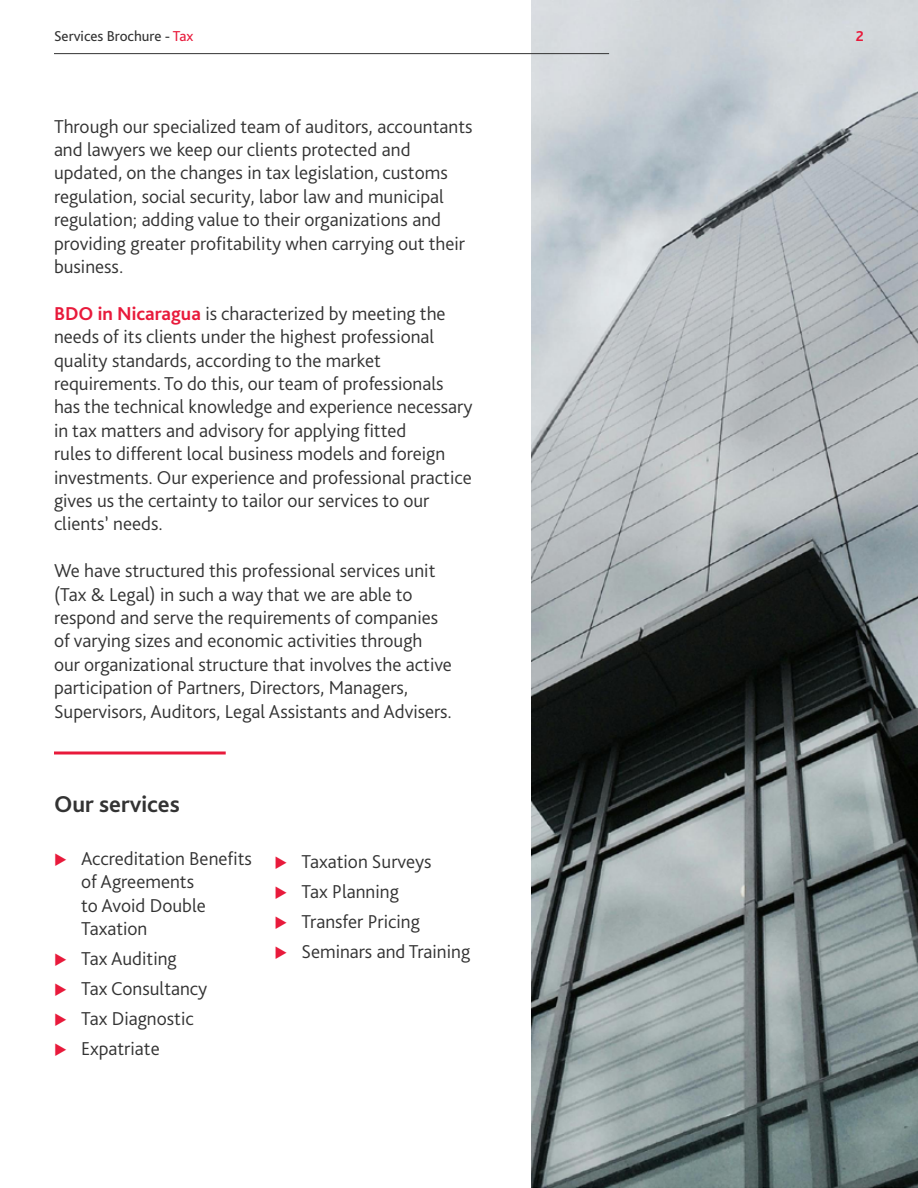
<style>
.page{position:relative;width:918px;height:1188px;background:#fff}
.page>*{position:absolute;margin:0;border:0;box-sizing:border-box;transform-origin:0 0}
.t1{font:700 24px "Bliss Pro";color:#333}
.t2{font:300 19.5px/23.4px "Bliss Pro";color:#333}
.t3{font:15px "Bliss Pro";color:#333}
.t4{font:700 15px "Bliss Pro";color:#e81a3b}
.s1{color:#e81a3b}
.s2{font-weight:700;color:#e81a3b}
</style>
<div class="page">
<img style="left:531px;top:0;width:387px;height:1188px">
<hr style="left:54px;top:53px;width:555px;height:1px;background:#333">
<hr style="left:54px;top:752px;width:172px;height:3px;background:#e81a3b">
<p class="t3" style="left:54px;top:27px;width:141px">Services Brochure - <span class="s1">Tax</span></p>
<p class="t4" style="left:856px;top:27px;width:10px">2</p>
<p class="t2" style="left:54px;top:114px;width:420px">Through our specialized team of auditors, accountants and lawyers we keep our clients protected and updated, on the changes in tax legislation, customs regulation, social security, labor law and municipal regulation; adding value to their organizations and providing greater profitability when carrying out their business.</p>
<p class="t2" style="left:54px;top:301px;width:420px"><span class="s2">BDO in Nicaragua</span> is characterized by meeting the needs of its clients under the highest professional quality standards, according to the market requirements. To do this, our team of professionals has the technical knowledge and experience necessary in tax matters and advisory for applying fitted<br>rules to different local business models and foreign investments. Our experience and professional practice gives us the certainty to tailor our services to our clients’ needs.</p>
<p class="t2" style="left:54px;top:558px;width:399px">We have structured this professional services unit (Tax &amp; Legal) in such a way that we are able to respond and serve the requirements of companies of varying sizes and economic activities through our organizational structure that involves the active participation of Partners, Directors, Managers, Supervisors, Auditors, Legal Assistants and Advisers.</p>
<p class="t1" style="left:54px;top:789px;width:127px">Our services</p>
<p class="t2" style="left:81px;top:846px;width:172px">Accreditation Benefits of Agreements<br>to Avoid Double<br>Taxation</p>
<p class="t2" style="left:81px;top:943px;width:128px;line-height:30px">Tax Auditing<br>Tax Consultancy<br>Tax Diagnostic<br>Expatriate</p>
<p class="t2" style="left:302px;top:846px;width:170px;line-height:30px">Taxation Surveys<br>Tax Planning<br>Transfer Pricing<br>Seminars and Training</p>
</div>
